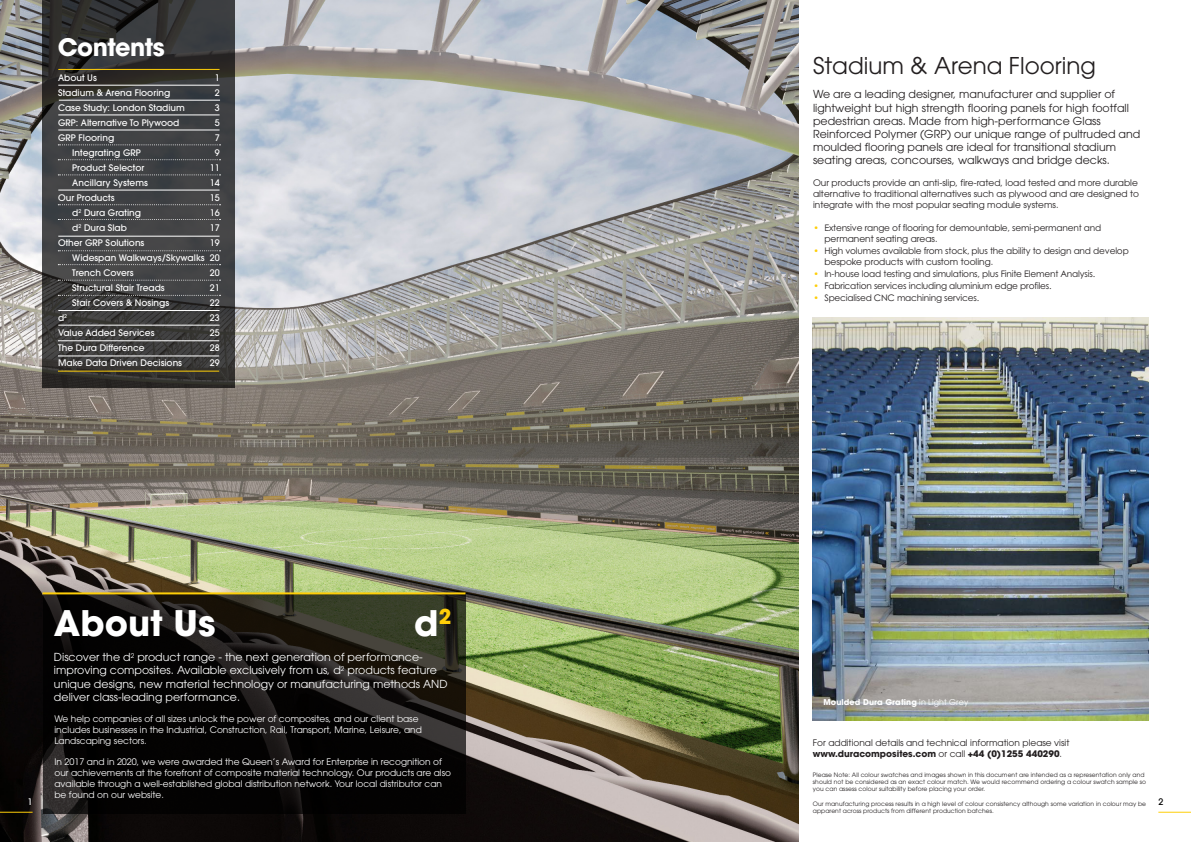
<style>
.page{position:relative;width:1191px;height:842px;background:#fff}
.page>*{position:absolute;margin:0;border:0;box-sizing:border-box;transform-origin:0 0}
.t1{font:700 35px "ITC Avant Garde Pro";color:#fff}
.t2{font:700 24px "ITC Avant Garde Pro";letter-spacing:-.02em;color:#fff}
.t3{font:23px "ITC Avant Garde Pro";color:#231f20}
.t4{font:11px/13.2px "ITC Avant Garde Pro";color:#231f20}
.t5{font:11px/13.2px "ITC Avant Garde Pro";color:#fff}
.t6{font:9px/10.8px "ITC Avant Garde Pro";color:#fff}
.t7{font:500 9px/15px "ITC Avant Garde Pro";color:#fff;text-align:justify}
.t8{font:9px/11px "ITC Avant Garde Pro";color:#231f20}
.t9{font:9px "Century Gothic Pro";letter-spacing:-.02em;color:#231f20}
.t10{font:500 9px "ITC Avant Garde Pro";color:#000}
.t11{font:700 8px "ITC Avant Garde Pro";letter-spacing:.01em;color:#fff}
.t12{font:6px/7.2px "ITC Avant Garde Pro";letter-spacing:.01em;color:#231f20}
.s1{color:#fece08}
.s2{font-weight:400}
.s3{font-weight:700}
</style>
<div class="page">
<img style="left:0;top:0;width:798px;height:842px">
<svg style="left:43px;top:594px;width:422px;height:220px;background:#12100d"></svg>
<svg style="left:43px;top:0;width:192px;height:387px;background:#3d3d3d"></svg>
<hr style="left:59px;top:100px;width:161px;height:1px;background:#fff">
<hr style="left:58px;top:85px;width:161px;height:1px;background:#fff">
<hr style="left:58px;top:114px;width:161px;height:1px;background:#fff">
<svg style="left:58px;top:159px;width:162px;height:1px"></svg>
<svg style="left:58px;top:204px;width:162px;height:1px"></svg>
<hr style="left:58px;top:236px;width:161px;height:1px;background:#fff">
<svg style="left:58px;top:264px;width:162px;height:1px"></svg>
<hr style="left:58px;top:325px;width:161px;height:1px;background:#fff">
<svg style="left:58px;top:250px;width:162px;height:1px"></svg>
<svg style="left:58px;top:219px;width:162px;height:1px"></svg>
<hr style="left:58px;top:190px;width:161px;height:1px;background:#fff">
<svg style="left:58px;top:174px;width:162px;height:1px"></svg>
<svg style="left:58px;top:144px;width:162px;height:1px"></svg>
<hr style="left:58px;top:129px;width:161px;height:1px;background:#fff">
<hr style="left:58px;top:69px;width:161px;height:1px;background:#fece08">
<hr style="left:58px;top:340px;width:161px;height:1px;background:#fff">
<hr style="left:58px;top:355px;width:161px;height:1px;background:#fff">
<hr style="left:58px;top:371px;width:161px;height:1px;background:#fece08">
<hr style="left:43px;top:592px;width:422px;height:2px;background:#fece08">
<svg style="left:58px;top:280px;width:162px;height:1px"></svg>
<svg style="left:58px;top:295px;width:162px;height:1px"></svg>
<hr style="left:58px;top:310px;width:161px;height:1px;background:#fff">
<hr style="left:1158px;top:812px;width:33px;height:1px;background:#fece08">
<hr style="left:0;top:812px;width:33px;height:1px;background:#fece08">
<img style="left:813px;top:317px;width:335px;height:403px">
<h2 class="t2" style="left:58px;top:32px;width:108px">Contents</h2>
<p class="t7" style="left:58px;top:70px;width:40px">About Us</p>
<p class="t7" style="left:215px;top:70px;width:6px">1</p>
<p class="t7" style="left:58px;top:85px;width:114px">Stadium &amp; Arena Flooring</p>
<p class="t7" style="left:215px;top:85px;width:6px">2</p>
<p class="t7" style="left:58px;top:100px;width:128px">Case Study: London Stadium</p>
<p class="t7" style="left:215px;top:100px;width:6px">3</p>
<p class="t7" style="left:58px;top:115px;width:123px">GRP: Alternative To Plywood</p>
<p class="t7" style="left:215px;top:115px;width:6px">5</p>
<p class="t7" style="left:58px;top:130px;width:58px">GRP Flooring</p>
<p class="t7" style="left:215px;top:130px;width:6px">7</p>
<p class="t7" style="left:72px;top:145px;width:70px">Integrating GRP</p>
<p class="t7" style="left:215px;top:145px;width:6px">9</p>
<p class="t7" style="left:72px;top:160px;width:74px">Product Selector</p>
<p class="t7" style="left:210px;top:160px;width:11px">11</p>
<p class="t7" style="left:72px;top:175px;width:77px">Ancillary Systems</p>
<p class="t7" style="left:210px;top:175px;width:11px">14</p>
<p class="t7" style="left:58px;top:190px;width:58px">Our Products</p>
<p class="t7" style="left:210px;top:190px;width:11px">15</p>
<p class="t7" style="left:72px;top:205px;width:70px">d<sup>2</sup> Dura Grating</p>
<p class="t7" style="left:210px;top:205px;width:11px">16</p>
<p class="t7" style="left:72px;top:220px;width:56px">d<sup>2</sup> Dura Slab</p>
<p class="t7" style="left:210px;top:220px;width:11px">17</p>
<p class="t7" style="left:58px;top:235px;width:88px">Other GRP Solutions</p>
<p class="t7" style="left:72px;top:235px;width:149px;text-indent:137px">19<br>Widespan Walkways/Skywalks 20<br>Trench Covers</p>
<p class="t7" style="left:210px;top:265px;width:11px">20</p>
<p class="t7" style="left:72px;top:280px;width:94px">Structural Stair Treads</p>
<p class="t7" style="left:210px;top:280px;width:11px">21</p>
<p class="t7" style="left:72px;top:295px;width:98px">Stair Covers &amp; Nosings</p>
<p class="t7" style="left:210px;top:295px;width:11px">22</p>
<p class="t7" style="left:58px;top:310px;width:11px">d<sup>2</sup></p>
<p class="t7" style="left:210px;top:310px;width:11px">23</p>
<p class="t7" style="left:58px;top:325px;width:98px">Value Added Services</p>
<p class="t7" style="left:210px;top:325px;width:11px">25</p>
<p class="t7" style="left:58px;top:340px;width:88px">The Dura Difference</p>
<p class="t7" style="left:210px;top:340px;width:11px">28</p>
<p class="t7" style="left:58px;top:355px;width:126px">Make Data Driven Decisions</p>
<p class="t7" style="left:210px;top:355px;width:11px">29</p>
<h1 class="t1" style="left:414px;top:599px;width:39px">d<sup>2</sup></h1>
<h1 class="t1" style="left:54px;top:599px;width:163px">About Us</h1>
<p class="t5" style="left:54px;top:650px;width:395px">Discover the d<sup>2</sup> product range - the next generation of performance&shy;improving composites. Available exclusively from us, d<sup>2</sup> products feature unique designs, new material technology or manufacturing methods AND deliver class-leading performance.</p>
<h3 class="t3" style="left:813px;top:51px;width:284px">Stadium &amp; Arena Flooring</h3>
<p class="t4" style="left:813px;top:88px;width:329px">We are a leading designer, manufacturer and supplier of lightweight but high strength flooring panels for high footfall pedestrian areas. Made from high-performance Glass Reinforced Polymer (GRP) our unique range of pultruded and moulded flooring panels are ideal for transitional stadium seating areas, concourses, walkways and bridge decks.</p>
<p class="t8" style="left:813px;top:177px;width:327px">Our products provide an anti-slip, fire-rated, load tested and more durable alternative to traditional alternatives such as plywood and are designed to integrate with the most popular seating module systems.</p>
<p class="t9" style="left:813px;top:223px;width:289px"><span class="s1">•</span> Extensive range of flooring for demountable, semi-permanent and</p>
<p class="t8" style="left:824px;top:233px;width:115px">permanent seating areas.</p>
<p class="t9" style="left:813px;top:246px;width:317px"><span class="s1">•</span> High volumes available from stock, plus the ability to design and develop</p>
<p class="t8" style="left:824px;top:256px;width:170px">bespoke products with custom tooling.</p>
<p class="t9" style="left:813px;top:269px;width:283px"><span class="s1">•</span> In-house load testing and simulations, plus Finite Element Analysis.</p>
<p class="t9" style="left:813px;top:281px;width:240px"><span class="s1">•</span> Fabrication services including aluminium edge profiles.</p>
<p class="t9" style="left:813px;top:293px;width:167px"><span class="s1">•</span> Specialised CNC machining services.</p>
<p class="t11" style="left:823px;top:697px;width:146px">Moulded Dura Grating <span class="s2">in Light Grey</span></p>
<p class="t6" style="left:54px;top:713px;width:369px">We help companies of all sizes unlock the power of composites, and our client base includes businesses in the Industrial, Construction, Rail, Transport, Marine, Leisure, and<br>Landscaping sectors.</p>
<p class="t6" style="left:54px;top:756px;width:398px">In 2017 and in 2020, we were awarded the Queen’s Award for Enterprise in recognition of our achievements at the forefront of composite material technology. Our products are also available through a well-established global distribution network. Your local distributor can be found on our website.</p>
<p class="t8" style="left:813px;top:737px;width:258px">For additional details and technical information please visit <span class="s3">www.duracomposites.com</span> or call <span class="s3">+44 (0)1255 440290</span>.</p>
<p class="t12" style="left:813px;top:771px;width:335px">Please Note: All colour swatches and images shown in this document are intended as a representation only and should not be considered as an exact colour match. We would recommend ordering a colour swatch sample so you can assess colour suitability before placing your order.</p>
<p class="t12" style="left:813px;top:800px;width:335px">Our manufacturing process results in a high level of colour consistency although some variation in colour may be apparent across products from different production batches.</p>
<p class="t7" style="left:28px;top:794px;width:6px">1</p>
<p class="t10" style="left:1158px;top:796px;width:6px">2</p>
</div>
